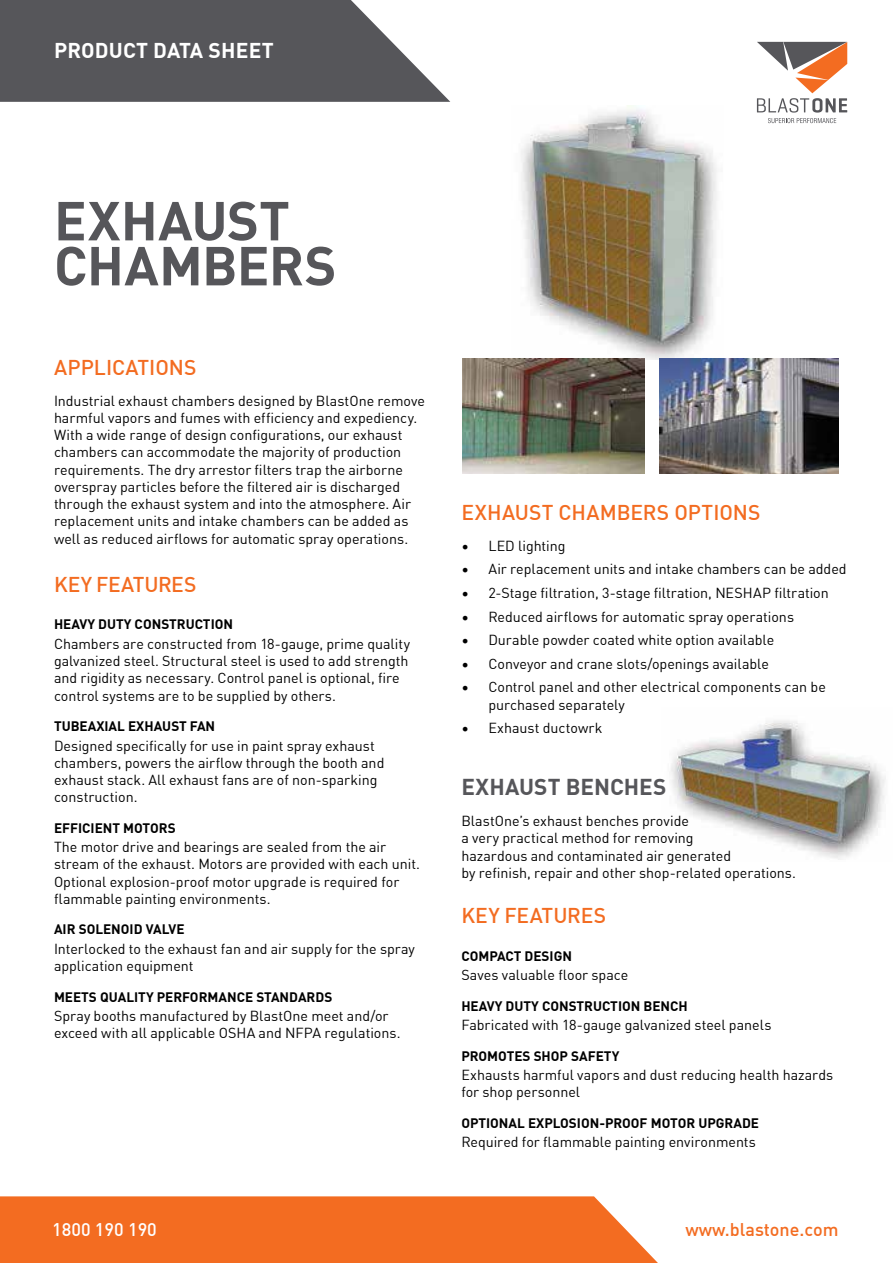
<style>
.page{position:relative;width:893px;height:1263px;background:#fff}
.page>*{position:absolute;margin:0;border:0;box-sizing:border-box;transform-origin:0 0}
.t1{font:700 54px/45px "DIN Offc";color:#56565a}
.t2{font:700 22.5px "DIN Offc";letter-spacing:-.005em;color:#56565a}
.t3{font:500 21px "DIN Offc";color:#f36c21}
.t4{font:700 21px "DIN Offc";letter-spacing:.01em;color:#fff}
.t5{font:500 18px "DIN Offc";color:#f36c21}
.t6{font:500 18px "DIN Offc";color:#fff}
.t7{font:14.25px/17.2px "DIN Offc";color:#000}
.t8{font:700 13.5px "DIN Offc";color:#000}
</style>
<div class="page">
<svg style="left:757px;top:42px;width:90px;height:81px"></svg>
<svg style="left:0;top:0;width:450px;height:102px;background:#69696d"></svg>
<div style="left:0;top:1196px;width:658px;height:67px;background:#f36c21"></div>
<img style="left:512px;top:105px;width:211px;height:255px">
<img style="left:462px;top:359px;width:182px;height:115px">
<img style="left:660px;top:359px;width:179px;height:115px">
<img style="left:671px;top:720px;width:215px;height:140px">
<h3 class="t4" style="left:54px;top:36px;width:221px">PRODUCT DATA SHEET</h3>
<h1 class="t1" style="left:54px;top:198px;width:284px">EXHAUST<br>CHAMBERS</h1>
<h3 class="t3" style="left:54px;top:354px;width:144px">APPLICATIONS</h3>
<p class="t7" style="left:54px;top:392px;width:373px">Industrial exhaust chambers designed by BlastOne remove harmful vapors and fumes with efficiency and expediency.<br>With a wide range of design configurations, our exhaust chambers can accommodate the majority of production requirements. The dry arrestor filters trap the airborne overspray particles before the filtered air is discharged through the exhaust system and into the atmosphere. Air replacement units and intake chambers can be added as well as reduced airflows for automatic spray operations.</p>
<h3 class="t3" style="left:54px;top:571px;width:144px">KEY FEATURES</h3>
<p class="t8" style="left:54px;top:616px;width:181px">HEAVY DUTY CONSTRUCTION</p>
<p class="t7" style="left:54px;top:635px;width:358px">Chambers are constructed from 18-gauge, prime quality galvanized steel. Structural steel is used to add strength and rigidity as necessary. Control panel is optional, fire control systems are to be supplied by others.</p>
<p class="t8" style="left:54px;top:717px;width:163px">TUBEAXIAL EXHAUST FAN</p>
<p class="t7" style="left:54px;top:737px;width:332px">Designed specifically for use in paint spray exhaust chambers, powers the airflow through the booth and exhaust stack. All exhaust fans are of non-sparking construction.</p>
<p class="t8" style="left:54px;top:819px;width:123px">EFFICIENT MOTORS</p>
<p class="t7" style="left:54px;top:838px;width:368px">The motor drive and bearings are sealed from the air stream of the exhaust. Motors are provided with each unit.<br>Optional explosion-proof motor upgrade is required for flammable painting environments.</p>
<p class="t8" style="left:54px;top:921px;width:132px">AIR SOLENOID VALVE</p>
<p class="t7" style="left:54px;top:940px;width:362px">Interlocked to the exhaust fan and air supply for the spray application equipment</p>
<p class="t8" style="left:54px;top:988px;width:280px">MEETS QUALITY PERFORMANCE STANDARDS</p>
<p class="t7" style="left:54px;top:1007px;width:348px">Spray booths manufactured by BlastOne meet and/or exceed with all applicable OSHA and NFPA regulations.</p>
<h3 class="t3" style="left:461px;top:499px;width:301px">EXHAUST CHAMBERS OPTIONS</h3>
<p class="t7" style="left:461px;top:537px;width:106px">• LED lighting</p>
<p class="t7" style="left:461px;top:561px;width:387px">• Air replacement units and intake chambers can be added</p>
<p class="t7" style="left:461px;top:584px;width:369px">• 2-Stage filtration, 3-stage filtration, NESHAP filtration</p>
<p class="t7" style="left:461px;top:608px;width:334px">• Reduced airflows for automatic spray operations</p>
<p class="t7" style="left:461px;top:631px;width:314px">• Durable powder coated white option available</p>
<p class="t7" style="left:461px;top:655px;width:309px">• Conveyor and crane slots/openings available</p>
<p class="t7" style="left:488px;top:679px;width:339px;text-indent:-27px">• Control panel and other electrical components can be purchased separately</p>
<p class="t7" style="left:461px;top:720px;width:143px">• Exhaust ductowrk</p>
<h2 class="t2" style="left:461px;top:772px;width:207px">EXHAUST BENCHES</h2>
<p class="t7" style="left:461px;top:812px;width:336px">BlastOne’s exhaust benches provide<br>a very practical method for removing<br>hazardous and contaminated air generated<br>by refinish, repair and other shop-related operations.</p>
<h3 class="t3" style="left:461px;top:902px;width:146px">KEY FEATURES</h3>
<p class="t8" style="left:461px;top:947px;width:112px">COMPACT DESIGN</p>
<p class="t7" style="left:461px;top:966px;width:168px">Saves valuable floor space</p>
<p class="t8" style="left:461px;top:997px;width:228px">HEAVY DUTY CONSTRUCTION BENCH</p>
<p class="t7" style="left:461px;top:1016px;width:312px">Fabricated with 18-gauge galvanized steel panels</p>
<p class="t8" style="left:461px;top:1047px;width:160px">PROMOTES SHOP SAFETY</p>
<p class="t7" style="left:461px;top:1066px;width:373px">Exhausts harmful vapors and dust reducing health hazards for shop personnel</p>
<p class="t8" style="left:461px;top:1114px;width:299px">OPTIONAL EXPLOSION-PROOF MOTOR UPGRADE</p>
<p class="t7" style="left:461px;top:1133px;width:296px">Required for flammable painting environments</p>
<p class="t6" style="left:52px;top:1218px;width:106px">1800 190 190</p>
<p class="t5" style="left:685px;top:1218px;width:155px">www.blastone.com</p>
</div>
